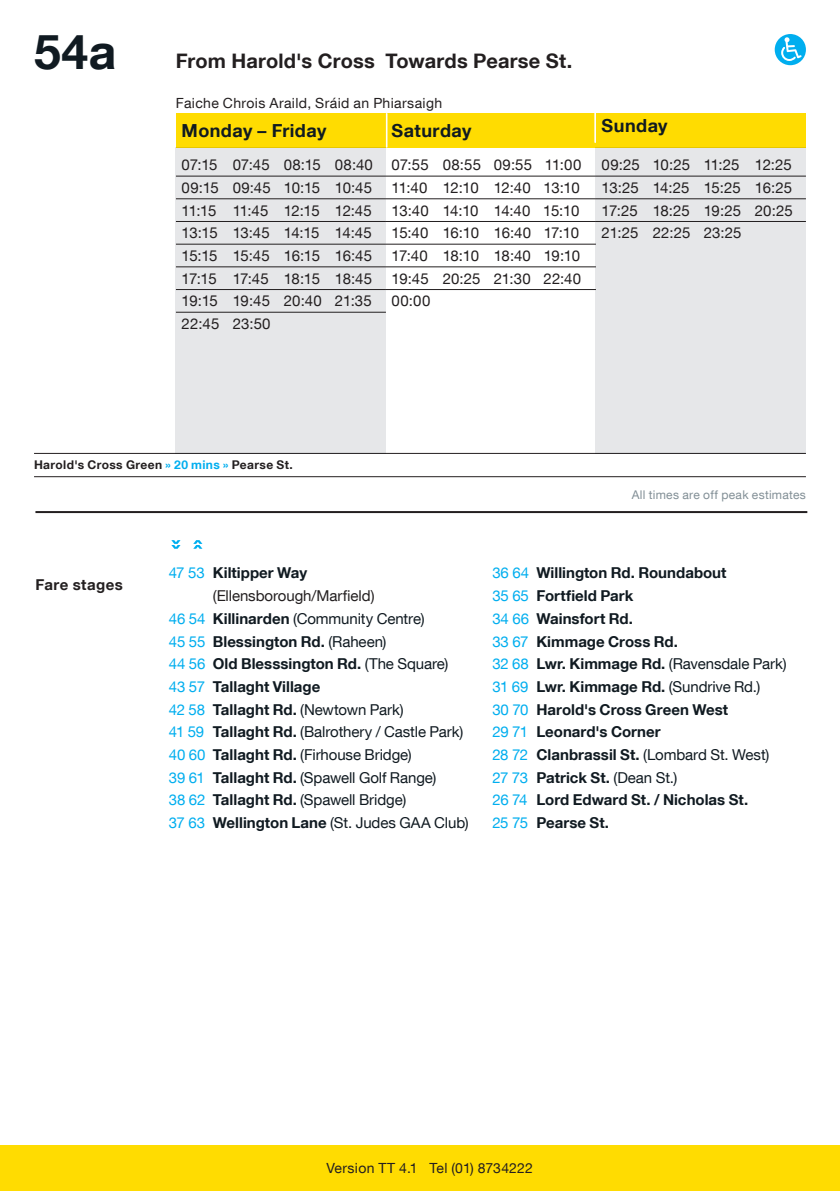
<style>
.page{position:relative;width:840px;height:1191px;background:#fff}
.page>*{position:absolute;margin:0;border:0;box-sizing:border-box;transform-origin:0 0}
.route_number{font:700 48px "Helvetica Neue LT Com";color:#101a21}
.Towards_heading{font:700 20px "Helvetica Neue LT Com";letter-spacing:.01em;color:#231f20}
.Day_Heading{font:700 18px "Helvetica Neue LT Com";letter-spacing:.025em;color:#101a21}
.Fare_Stages{font:700 15px "Helvetica Neue LT Com";color:#101a21}
.Fare_Stages-2{font:15px "Helvetica Neue LT Com";letter-spacing:-.01em;color:#101a21}
.Fare_Stages_extar_li{font:15px/22.6px "Helvetica Neue LT Com";letter-spacing:-.005em;color:#231f20;text-align:justify}
.Departure_times_with{font:15px "Helvetica Neue LT Com";letter-spacing:-.03em;color:#231f20}
.Departure_times_with-2{font:15px "Helvetica Neue LT Com";letter-spacing:.02em;color:#231f20}
.Departure_times_with-3{font:15px "Helvetica Neue LT Com";letter-spacing:.01em;color:#231f20}
.Fare_Stages_Left_Tit{font:700 15px "Helvetica Neue LT Com";letter-spacing:.03em;color:#231f20}
.Irish_names{font:14px "Helvetica Neue LT Com";letter-spacing:.025em;color:#231f20}
.Operative_date___Gar{font:14px "Helvetica Neue LT Com";letter-spacing:.015em;color:#231f20}
.Interval_times{font:700 12px "Helvetica Neue LT Com";letter-spacing:.03em;color:#231f20}
.Operative_date{font:12px "Helvetica Neue LT Com";letter-spacing:.025em;color:#828f96}
.s1{color:#00aeef}
.s2{font-weight:400;color:#00aeef}
.s3{font-weight:700}
.s4{font-weight:400}
</style>
<div class="page">
<div style="left:176px;top:113px;width:629px;height:34px;background:#ffdc01"></div>
<hr style="left:35px;top:511px;width:771px;height:2px;background:#231f20">
<svg style="left:171px;top:540px;width:9px;height:9px"></svg>
<svg style="left:193px;top:540px;width:9px;height:9px"></svg>
<div style="left:0;top:1145px;width:839px;height:46px;background:#ffdc01"></div>
<hr style="left:594px;top:109px;width:1px;height:34px;background:#fff">
<hr style="left:386px;top:113px;width:1px;height:34px;background:#fff">
<hr style="left:34px;top:453px;width:771px;height:1px;background:#231f20">
<hr style="left:34px;top:476px;width:771px;height:1px;background:#231f20">
<div style="left:595px;top:147px;width:210px;height:307px;background:#e6e7e9"></div>
<hr style="left:595px;top:176px;width:210px;height:1px;background:#231f20">
<hr style="left:595px;top:198px;width:210px;height:1px;background:#231f20">
<hr style="left:595px;top:221px;width:210px;height:1px;background:#231f20">
<hr style="left:386px;top:176px;width:209px;height:1px;background:#231f20">
<hr style="left:386px;top:198px;width:209px;height:1px;background:#231f20">
<hr style="left:386px;top:221px;width:209px;height:1px;background:#231f20">
<hr style="left:386px;top:244px;width:209px;height:1px;background:#231f20">
<hr style="left:386px;top:266px;width:209px;height:1px;background:#231f20">
<hr style="left:386px;top:289px;width:209px;height:1px;background:#231f20">
<div style="left:176px;top:147px;width:210px;height:307px;background:#e6e7e9"></div>
<hr style="left:176px;top:176px;width:210px;height:1px;background:#231f20">
<hr style="left:176px;top:198px;width:210px;height:1px;background:#231f20">
<hr style="left:176px;top:221px;width:210px;height:1px;background:#231f20">
<hr style="left:176px;top:244px;width:210px;height:1px;background:#231f20">
<hr style="left:176px;top:266px;width:210px;height:1px;background:#231f20">
<hr style="left:176px;top:289px;width:210px;height:1px;background:#231f20">
<hr style="left:176px;top:312px;width:210px;height:1px;background:#231f20">
<div style="left:774px;top:34px;width:31px;height:31px;background:#00aeef;border-radius:50%"></div>
<svg style="left:780px;top:37px;width:21px;height:24px"></svg>
<p class="route_number" style="left:34px;top:22px;width:84px">54a</p>
<p class="Towards_heading" style="left:176px;top:48px;width:397px">From Harold's Cross Towards Pearse St.</p>
<p class="Irish_names" style="left:176px;top:94px;width:268px">Faiche Chrois Araild, Sráid an Phiarsaigh</p>
<p class="Day_Heading" style="left:181px;top:119px;width:146px">Monday – Friday</p>
<p class="Day_Heading" style="left:391px;top:119px;width:81px">Saturday</p>
<p class="Day_Heading" style="left:601px;top:115px;width:67px">Sunday</p>
<p class="Fare_Stages_extar_li" style="left:181px;top:153px;width:193px">07:15 07:45 08:15 08:40<br>09:15 09:45 10:15 10:45<br>11:15 11:45 12:15 12:45<br>13:15 13:45 14:15 14:45<br>15:15 15:45 16:15 16:45<br>17:15 17:45 18:15 18:45<br>19:15 19:45 20:40 21:35<br>22:45 23:50</p>
<p class="Departure_times_with-2" style="left:391px;top:155px;width:191px">07:55 08:55 09:55 11:00</p>
<p class="Departure_times_with" style="left:391px;top:178px;width:189px">11:40 12:10 12:40 13:10</p>
<p class="Departure_times_with" style="left:391px;top:201px;width:189px">13:40 14:10 14:40 15:10</p>
<p class="Departure_times_with" style="left:391px;top:224px;width:189px">15:40 16:10 16:40 17:10</p>
<p class="Departure_times_with" style="left:391px;top:246px;width:190px">17:40 18:10 18:40 19:10</p>
<p class="Departure_times_with-3" style="left:391px;top:269px;width:191px">19:45 20:25 21:30 22:40</p>
<p class="Departure_times_with" style="left:391px;top:292px;width:40px">00:00</p>
<p class="Fare_Stages_extar_li" style="left:601px;top:153px;width:192px">09:25 10:25 11:25 12:25<br>13:25 14:25 15:25 16:25<br>17:25 18:25 19:25 20:25<br>21:25 22:25 23:25</p>
<p class="Interval_times" style="left:34px;top:457px;width:260px">Harold's Cross Green <span class="s1">» 20 mins »</span> Pearse St.</p>
<p class="Operative_date" style="left:631px;top:487px;width:176px">All times are off peak estimates</p>
<p class="Fare_Stages_Left_Tit" style="left:35px;top:575px;width:89px">Fare stages</p>
<p class="Fare_Stages" style="left:169px;top:563px;width:140px"><span class="s2">47 53</span> Kiltipper Way</p>
<p class="Fare_Stages_extar_li" style="left:213px;top:584px;width:163px">(Ellensborough/Marfield)</p>
<p class="Fare_Stages-2" style="left:169px;top:609px;width:257px"><span class="s1">46 54</span> <span class="s3">Killinarden</span> (Community Centre)</p>
<p class="Fare_Stages" style="left:169px;top:631px;width:219px"><span class="s2">45 55</span> Blessington Rd. <span class="s4">(Raheen)</span></p>
<p class="Fare_Stages" style="left:169px;top:654px;width:281px"><span class="s2">44 56</span> Old Blesssington Rd. <span class="s4">(The Square)</span></p>
<p class="Fare_Stages" style="left:169px;top:677px;width:153px"><span class="s2">43 57</span> Tallaght Village</p>
<p class="Fare_Stages-2" style="left:169px;top:700px;width:236px"><span class="s1">42 58</span> <span class="s3">Tallaght Rd.</span> (Newtown Park)</p>
<p class="Fare_Stages-2" style="left:169px;top:722px;width:296px"><span class="s1">41 59</span> <span class="s3">Tallaght Rd.</span> (Balrothery / Castle Park)</p>
<p class="Fare_Stages-2" style="left:169px;top:745px;width:244px"><span class="s1">40 60</span> <span class="s3">Tallaght Rd.</span> (Firhouse Bridge)</p>
<p class="Fare_Stages-2" style="left:169px;top:768px;width:269px"><span class="s1">39 61</span> <span class="s3">Tallaght Rd.</span> (Spawell Golf Range)</p>
<p class="Fare_Stages-2" style="left:169px;top:790px;width:239px"><span class="s1">38 62</span> <span class="s3">Tallaght Rd.</span> (Spawell Bridge)</p>
<p class="Fare_Stages-2" style="left:169px;top:813px;width:301px"><span class="s1">37 63</span> <span class="s3">Wellington Lane</span> (St. Judes GAA Club)</p>
<p class="Fare_Stages" style="left:492px;top:563px;width:235px"><span class="s2">36 64</span> Willington Rd. Roundabout</p>
<p class="Fare_Stages" style="left:492px;top:586px;width:142px"><span class="s2">35 65</span> Fortfield Park</p>
<p class="Fare_Stages" style="left:492px;top:609px;width:142px"><span class="s2">34 66</span> Wainsfort Rd.</p>
<p class="Fare_Stages" style="left:492px;top:631px;width:187px"><span class="s2">33 67</span> Kimmage Cross Rd.</p>
<p class="Fare_Stages-2" style="left:492px;top:654px;width:296px"><span class="s1">32 68</span> <span class="s3">Lwr. Kimmage Rd.</span> (Ravensdale Park)</p>
<p class="Fare_Stages" style="left:492px;top:677px;width:269px"><span class="s2">31 69</span> Lwr. Kimmage Rd. <span class="s4">(Sundrive Rd.)</span></p>
<p class="Fare_Stages" style="left:492px;top:700px;width:237px"><span class="s2">30 70</span> Harold's Cross Green West</p>
<p class="Fare_Stages" style="left:492px;top:722px;width:170px"><span class="s2">29 71</span> Leonard's Corner</p>
<p class="Fare_Stages-2" style="left:492px;top:745px;width:278px"><span class="s1">28 72</span> <span class="s3">Clanbrassil St.</span> (Lombard St. West)</p>
<p class="Fare_Stages" style="left:492px;top:768px;width:186px"><span class="s2">27 73</span> Patrick St. <span class="s4">(Dean St.)</span></p>
<p class="Fare_Stages" style="left:492px;top:790px;width:257px"><span class="s2">26 74</span> Lord Edward St. / Nicholas St.</p>
<p class="Fare_Stages" style="left:492px;top:813px;width:118px"><span class="s2">25 75</span> Pearse St.</p>
<p class="Operative_date___Gar" style="left:326px;top:1159px;width:208px">Version TT 4.1 Tel (01) 8734222</p>
</div>
